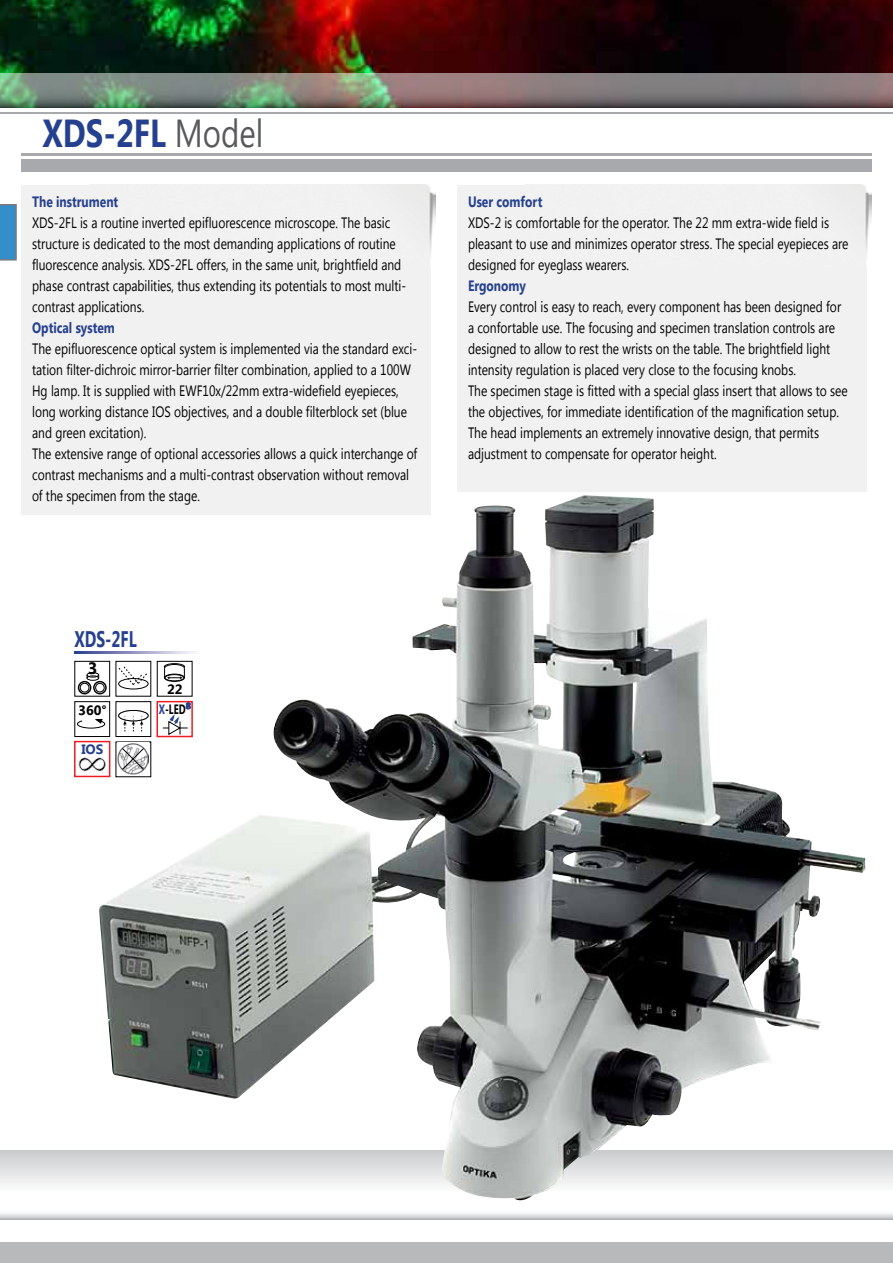
<style>
.page{position:relative;width:893px;height:1263px;background:#fff}
.page>*{position:absolute;margin:0;border:0;box-sizing:border-box;transform-origin:0 0}
.t1{font:700 39px "Segoe UI";color:#25408f;scale:.8 1}
.t2{font:700 22.5px "Segoe UI";color:#25408f;scale:.7 1}
.t3{font:700 16.5px "Segoe UI";color:#000}
.t4{font:15px/21px "Segoe UI";color:#000;scale:.8 1}
.t5{font:700 15px "Segoe UI";color:#25408f;scale:.8 1}
.t6{font:700 13.5px/19.8px "Segoe UI";color:#000;text-align:center}
.t7{font:700 13.5px "Segoe UI";color:#25408f}
.s1{font-weight:400;color:#58595b}
.s2{color:#25408f}
</style>
<div class="page">
<img style="left:0;top:0;width:893px;height:73px">
<hr style="left:21px;top:154px;width:851px;height:2px;background:#a7a9ac">
<div style="left:21px;top:159px;width:851px;height:13px;background:#a7a9ac"></div>
<img style="left:0;top:73px;width:893px;height:34px">
<hr style="left:0;top:112px;width:893px;height:1px;background:#a7a9ac">
<svg style="left:0;top:1213px;width:893px;height:6px"></svg>
<div style="left:0;top:1150px;width:893px;height:41px;background:linear-gradient(to bottom,#c9cbcc,#fbfcfc)"></div>
<div style="left:0;top:1242px;width:893px;height:21px;background:#b7b9bb"></div>
<img style="left:98px;top:505px;width:768px;height:696px">
<svg style="left:118px;top:666px;width:29px;height:19px"></svg>
<div style="left:118px;top:678px;width:31px;height:11px;border:1px solid #000;border-radius:50%"></div>
<div style="left:164px;top:674px;width:21px;height:7px;border:1px solid #000;border-radius:50%"></div>
<svg style="left:163px;top:663px;width:23px;height:16px"></svg>
<div style="left:156px;top:701px;width:37px;height:36px;border:2px solid #ed1d24"></div>
<svg style="left:163px;top:702px;width:28px;height:34px"></svg>
<img style="left:118px;top:743px;width:31px;height:31px">
<svg style="left:121px;top:747px;width:24px;height:23px"></svg>
<div style="left:457px;top:185px;width:409px;height:306px;background:#f1f1f1"></div>
<img style="left:865px;top:191px;width:7px;height:66px">
<div style="left:21px;top:185px;width:409px;height:329px;background:#f1f1f1"></div>
<img style="left:429px;top:191px;width:7px;height:66px">
<div style="left:116px;top:701px;width:35px;height:36px;border:1px solid #000"></div>
<svg style="left:119px;top:710px;width:29px;height:11px"></svg>
<div style="left:118px;top:710px;width:31px;height:11px;border:1px solid #000;border-radius:50%"></div>
<svg style="left:123px;top:716px;width:20px;height:15px"></svg>
<div style="left:74px;top:661px;width:36px;height:35px;border:1px solid #000"></div>
<div style="left:78px;top:681px;width:13px;height:13px;border:1px solid #000;border-radius:50%"></div>
<div style="left:93px;top:681px;width:14px;height:13px;border:1px solid #000;border-radius:50%"></div>
<div style="left:87px;top:672px;width:12px;height:5px;border:1px solid #000;border-radius:50%"></div>
<div style="left:87px;top:675px;width:12px;height:6px;border:1px solid #000;border-radius:50%"></div>
<div style="left:80px;top:683px;width:10px;height:10px;border:1px solid #000;border-radius:50%"></div>
<div style="left:95px;top:683px;width:10px;height:9px;border:1px solid #000;border-radius:50%"></div>
<div style="left:74px;top:701px;width:36px;height:36px;border:1px solid #000"></div>
<svg style="left:77px;top:718px;width:28px;height:11px"></svg>
<div style="left:74px;top:741px;width:36px;height:36px;border:2px solid #ed1d24"></div>
<img style="left:79px;top:756px;width:27px;height:17px">
<svg style="left:74px;top:651px;width:128px;height:2px"></svg>
<svg style="left:0;top:204px;width:17px;height:57px"></svg>
<h1 class="t1" style="left:43px;top:105px;width:277px">XDS-2FL <span class="s1">Model</span></h1>
<p class="t5" style="left:32px;top:191px;width:109px">The instrument</p>
<p class="t4" style="left:32px;top:212px;width:469px">XDS-2FL is a routine inverted epifluorescence microscope. The basic structure is dedicated to the most demanding applications of routine fluorescence analysis. XDS-2FL offers, in the same unit, brightfield and phase contrast capabilities, thus extending its potentials to most multi&shy;contrast applications.</p>
<p class="t5" style="left:32px;top:317px;width:105px">Optical system</p>
<p class="t4" style="left:32px;top:338px;width:483px">The epifluorescence optical system is implemented via the standard exci&shy;tation filter-dichroic mirror-barrier filter combination, applied to a 100W Hg lamp. It is supplied with EWF10x/22mm extra-widefield eyepieces, long working distance IOS objectives, and a double filterblock set (blue and green excitation).<br>The extensive range of optional accessories allows a quick interchange of contrast mechanisms and a multi-contrast observation without removal of the specimen from the stage.</p>
<h2 class="t2" style="left:74px;top:623px;width:91px">XDS-2FL</h2>
<p class="t3" style="left:88px;top:657px;width:11px">3</p>
<p class="t6" style="left:78px;top:699px;width:30px">360°</p>
<p class="t7" style="left:81px;top:740px;width:24px">IOS</p>
<p class="t6" style="left:159px;top:679px;width:33px">22 <span class="s2">x</span>-LED<sup>8</sup></p>
<p class="t5" style="left:468px;top:191px;width:94px">User comfort</p>
<p class="t4" style="left:468px;top:212px;width:477px">XDS-2 is comfortable for the operator. The 22 mm extra-wide field is pleasant to use and minimizes operator stress. The special eyepieces are designed for eyeglass wearers.</p>
<p class="t5" style="left:468px;top:275px;width:74px">Ergonomy</p>
<p class="t4" style="left:468px;top:296px;width:476px">Every control is easy to reach, every component has been designed for a confortable use. The focusing and specimen translation controls are designed to allow to rest the wrists on the table. The brightfield light intensity regulation is placed very close to the focusing knobs.<br>The specimen stage is fitted with a special glass insert that allows to see the objectives, for immediate identification of the magnification setup.<br>The head implements an extremely innovative design, that permits adjustment to compensate for operator height.</p>
</div>
